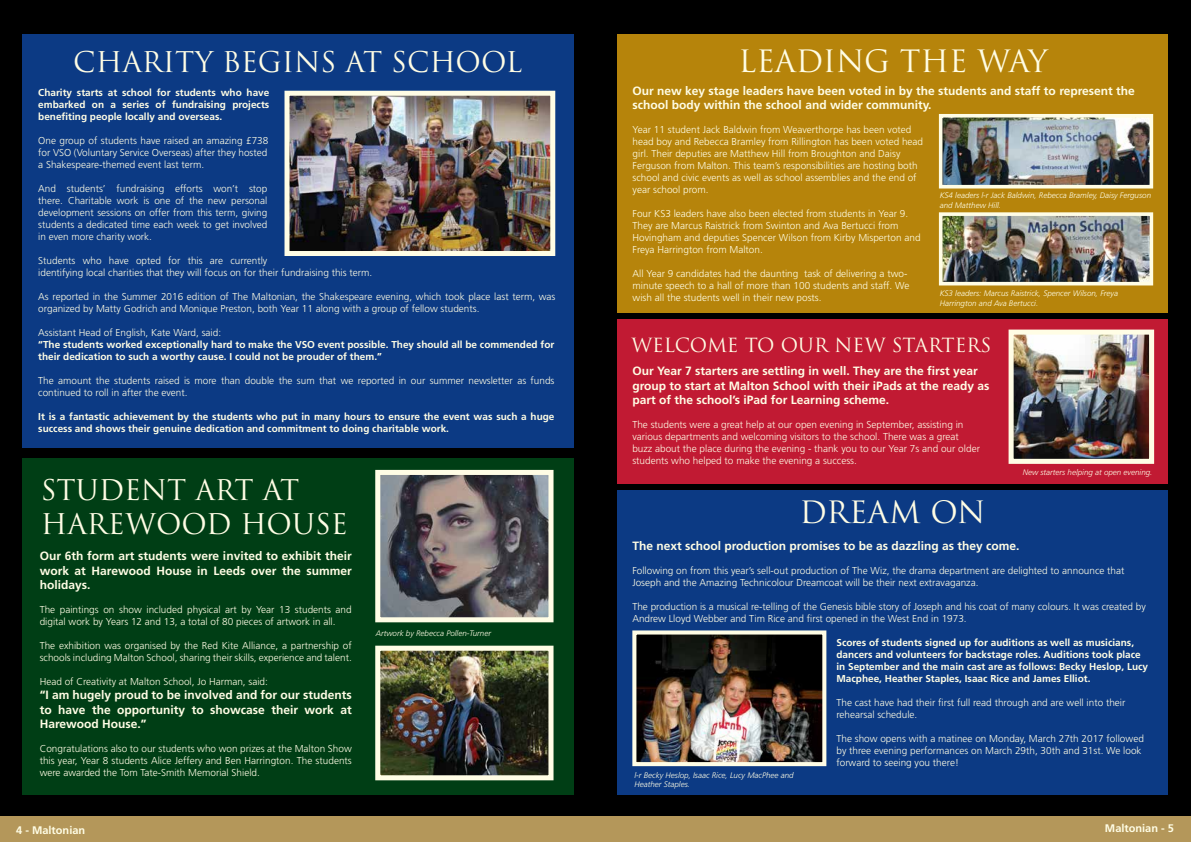
<style>
.page{position:relative;width:1191px;height:842px;background:#fff}
.page>*{position:absolute;margin:0;border:0;box-sizing:border-box;transform-origin:0 0}
.t1{font:30px "Trajan Pro";color:#fffde5}
.t2{font:27.8px/33.3px "Trajan Pro";color:#fffde5}
.t3{font:19px "Trajan Pro";color:#fffde5}
.t4{font:700 12px/14.4px "Frutiger";color:#fffde5}
.t5{font:700 11px "Frutiger";color:#fffde5}
.t6{font:300 10px/12px "Frutiger";color:#fffde5}
.t7{font:700 10px/12px "Frutiger";color:#fffde5}
.t8{font:italic 300 8px/9.6px "Frutiger";color:#fffde5}
</style>
<div class="page">
<div style="left:0;top:0;width:1191px;height:824px;background:#000"></div>
<div style="left:617px;top:319px;width:550px;height:165px;background:#c11a33"></div>
<div style="left:617px;top:34px;width:550px;height:279px;background:#b6840b"></div>
<div style="left:617px;top:490px;width:550px;height:305px;background:#0c3a84"></div>
<div style="left:0;top:817px;width:1191px;height:25px;background:#b4975a"></div>
<img style="left:1014px;top:336px;width:134px;height:122px">
<div style="left:1008px;top:330px;width:146px;height:134px;border:5px solid #fffde5"></div>
<img style="left:944px;top:119px;width:204px;height:64px">
<div style="left:939px;top:114px;width:214px;height:74px;border:4px solid #fffde5"></div>
<img style="left:944px;top:217px;width:204px;height:63px">
<div style="left:939px;top:212px;width:214px;height:73px;border:4px solid #fffde5"></div>
<img style="left:637px;top:635px;width:184px;height:126px">
<div style="left:632px;top:630px;width:194px;height:136px;border:4px solid #fffde5"></div>
<div style="left:22px;top:34px;width:551px;height:414px;background:#0c3a84"></div>
<div style="left:22px;top:458px;width:551px;height:337px;background:#003e15"></div>
<img style="left:290px;top:97px;width:259px;height:153px">
<div style="left:284px;top:91px;width:271px;height:165px;border:5px solid #fffde5"></div>
<img style="left:381px;top:652px;width:166px;height:122px">
<div style="left:375px;top:646px;width:178px;height:134px;border:5px solid #fffde5"></div>
<img style="left:381px;top:476px;width:166px;height:140px">
<div style="left:375px;top:470px;width:178px;height:152px;border:5px solid #fffde5"></div>
<h2 class="t2" style="left:73px;top:45px;width:450px">CHARITY BEGINS AT SCHOOL</h2>
<p class="t7" style="left:38px;top:87px;width:233px;text-align:justify">Charity starts at school for students who have embarked on a series of fundraising projects benefiting people locally and overseas.</p>
<p class="t6" style="left:38px;top:135px;width:232px;text-align:justify">One group of students have raised an amazing £738 for VSO (Voluntary Service Overseas) after they hosted a Shakespeare-themed event last term.</p>
<p class="t6" style="left:38px;top:183px;width:231px;text-align:justify">And students’ fundraising efforts won’t stop there. Charitable work is one of the new personal development sessions on offer from this term, giving students a dedicated time each week to get involved in even more charity work.</p>
<p class="t6" style="left:38px;top:255px;width:335px">Students who have opted for this are currently<br>identifying local charities that they will focus on for their fundraising this term.</p>
<p class="t6" style="left:38px;top:291px;width:519px">As reported in the Summer 2016 edition of The Maltonian, the Shakespeare evening, which took place last term, was organized by Matty Godrich and Monique Preston, both Year 11 along with a group of fellow students.</p>
<p class="t6" style="left:38px;top:327px;width:184px">Assistant Head of English, Kate Ward, said:</p>
<p class="t7" style="left:38px;top:339px;width:517px">“The students worked exceptionally hard to make the VSO event possible. They should all be commended for their dedication to such a worthy cause. I could not be prouder of them.”</p>
<p class="t6" style="left:38px;top:375px;width:518px">The amount the students raised is more than double the sum that we reported in our summer newsletter as funds continued to roll in after the event.</p>
<p class="t7" style="left:38px;top:411px;width:518px">It is a fantastic achievement by the students who put in many hours to ensure the event was such a huge success and shows their genuine dedication and commitment to doing charitable work.</p>
<h2 class="t2" style="left:41px;top:473px;width:309px">STUDENT ART AT<br>HAREWOOD HOUSE</h2>
<p class="t4" style="left:40px;top:549px;width:313px;text-align:justify">Our 6th form art students were invited to exhibit their work at Harewood House in Leeds over the summer holidays.</p>
<p class="t6" style="left:40px;top:604px;width:313px">The paintings on show included physical art by Year 13 students and digital work by Years 12 and 13, a total of 80 pieces of artwork in all.</p>
<p class="t6" style="left:40px;top:640px;width:314px">The exhibition was organised by the Red Kite Alliance, a partnership of schools including Malton School, sharing their skills, experience and talent.</p>
<p class="t6" style="left:40px;top:676px;width:230px">Head of Creativity at Malton School, Jo Harman, said:</p>
<p class="t4" style="left:40px;top:688px;width:313px;text-align:justify">“I am hugely proud to be involved and for our students to have the opportunity to showcase their work at Harewood House.”</p>
<p class="t6" style="left:40px;top:743px;width:313px;text-align:justify">Congratulations also to our students who won prizes at the Malton Show this year, Year 8 students Alice Jeffery and Ben Harrington. The students were awarded the Tom Tate-Smith Memorial Shield.</p>
<p class="t8" style="left:376px;top:629px;width:117px">Artwork by Rebecca Pollen-Turner</p>
<h1 class="t1" style="left:738px;top:42px;width:311px">LEADING THE WAY</h1>
<p class="t4" style="left:632px;top:83px;width:504px">Our new key stage leaders have been voted in by the students and staff to represent the school body within the school and wider community.</p>
<p class="t6" style="left:632px;top:124px;width:292px">Year 11 student Jack Baldwin from Weaverthorpe has been voted head boy and Rebecca Bramley from Rillington has been voted head girl. Their deputies are Matthew Hill from Broughton and Daisy Ferguson from Malton. This team’s responsibilities are hosting both school and civic events as well as school assemblies and the end of year school prom.</p>
<p class="t6" style="left:632px;top:208px;width:289px">Four KS3 leaders have also been elected from students in Year 9.<br>They are Marcus Raistrick from Swinton and Ava Bertucci from Hovingham and deputies Spencer Wilson from Kirby Misperton and Freya Harrington from Malton.</p>
<p class="t6" style="left:632px;top:268px;width:278px">All Year 9 candidates had the daunting task of delivering a two&shy;minute speech to a hall of more than 100 students and staff. We wish all the students well in their new posts.</p>
<p class="t8" style="left:939px;top:191px;width:213px">KS4 leaders l-r Jack Baldwin, Rebecca Bramley, Daisy Ferguson and Matthew Hill.</p>
<p class="t8" style="left:939px;top:289px;width:180px">KS3 leaders: Marcus Raistrick, Spencer Wilson, Freya<br>Harrington and Ava Bertucci.</p>
<h3 class="t3" style="left:631px;top:333px;width:361px">WELCOME TO OUR NEW STARTERS</h3>
<p class="t4" style="left:632px;top:364px;width:358px">Our Year 7 starters are settling in well. They are the first year group to start at Malton School with their iPads at the ready as part of the school’s iPad for Learning scheme.</p>
<p class="t6" style="left:632px;top:419px;width:349px">The students were a great help at our open evening in September, assisting in various departments and welcoming visitors to the school. There was a great buzz about the place during the evening - thank you to our Year 7s and our older students who helped to make the evening a success.</p>
<p class="t8" style="left:1022px;top:467px;width:131px">New starters helping at open evening.</p>
<h1 class="t1" style="left:799px;top:493px;width:188px">DREAM ON</h1>
<p class="t4" style="left:632px;top:538px;width:388px">The next school production promises to be as dazzling as they come.</p>
<p class="t6" style="left:632px;top:564px;width:494px">Following on from this year’s sell-out production of The Wiz, the drama department are delighted to announce that<br>Joseph and the Amazing Technicolour Dreamcoat will be their next extravaganza.</p>
<p class="t6" style="left:632px;top:600px;width:515px">The production is a musical re-telling of the Genesis bible story of Joseph and his coat of many colours. It was created by<br>Andrew Lloyd Webber and Tim Rice and first opened in the West End in 1973.</p>
<p class="t7" style="left:836px;top:636px;width:313px">Scores of students signed up for auditions as well as musicians, dancers and volunteers for backstage roles. Auditions took place in September and the main cast are as follows: Becky Heslop, Lucy Macphee, Heather Staples, Isaac Rice and James Elliot.</p>
<p class="t6" style="left:836px;top:696px;width:290px">The cast have had their first full read through and are well into their rehearsal schedule.</p>
<p class="t6" style="left:836px;top:732px;width:309px">The show opens with a matinee on Monday, March 27th 2017 followed by three evening performances on March 29th, 30th and 31st. We look forward to seeing you there!</p>
<p class="t8" style="left:634px;top:770px;width:161px">l-r Becky Heslop, Isaac Rice, Lucy MacPhee and<br>Heather Staples.</p>
<p class="t5" style="left:16px;top:823px;width:71px">4 - Maltonian</p>
<p class="t5" style="left:1105px;top:822px;width:71px">Maltonian - 5</p>
</div>
